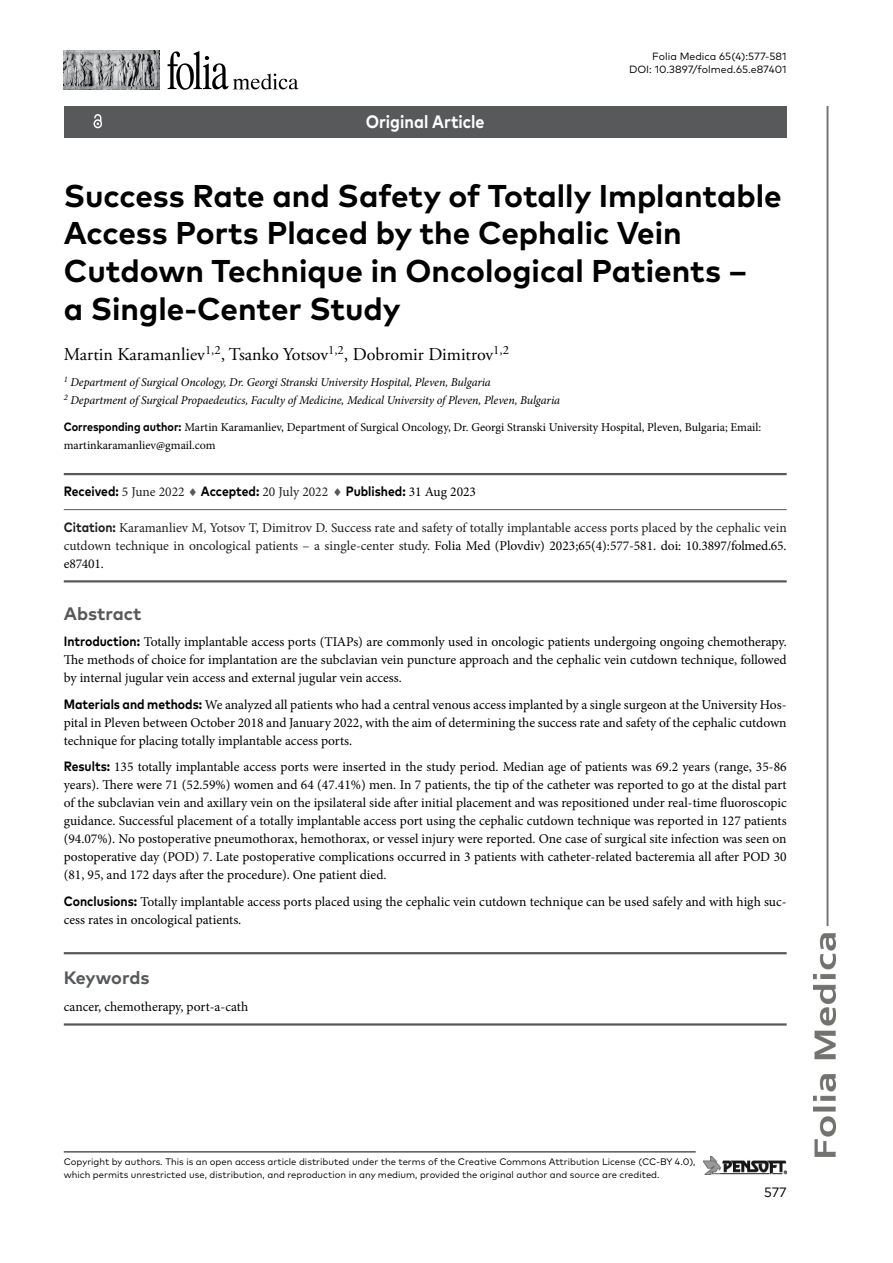
<style>
.page{position:relative;width:893px;height:1263px;background:#fff}
.page>*{position:absolute;margin:0;border:0;box-sizing:border-box;transform-origin:0 0}
.t1{font:700 31.5px/37.8px "FF Mark Pro";color:#000}
.t2{font:18px "Adobe Garamond Pro";color:#000}
.t3{font:700 18px "FF Mark Pro";color:#58595b}
.t4{font:700 18px "FF Mark Pro";color:#fff;scale:.9 1}
.t5{font:13.5px/18px "Minion Pro";color:#000;text-align:justify}
.t6{font:13.5px/18px "Minion Pro";letter-spacing:-.01em;color:#1f1f1f;text-align:justify}
.t7{font:700 13.5px "FF Mark Pro";color:#000;scale:.9 1}
.t8{font:13.5px "FF Mark Pro";color:#000}
.t9{font:italic 12px/18px "Minion Pro";letter-spacing:-.01em;color:#000}
.t10{font:12px/18px "Minion Pro";color:#000}
.t11{font:10.5px/12.6px "FF Mark Pro";color:#000;text-align:right}
.t12{font:9.45px/12.6px "FF Mark Pro";color:#000}
.s1{font-family:"FF Mark Pro";font-weight:700}
.s2{font-family:"Minion Pro";font-weight:400;color:#1f1f1f}
.s3{color:#58595b}
.s4{font-family:"Minion Pro";font-weight:400}
.s5{color:#000}
.s6{font-style:italic}
</style>
<div class="page">
<img style="left:813px;top:106px;width:22px;height:1051px">
<img style="left:64px;top:51px;width:96px;height:38px">
<svg style="left:168px;top:51px;width:130px;height:39px"></svg>
<hr style="left:64px;top:1151px;width:632px;height:1px;background:#000">
<img style="left:703px;top:1157px;width:84px;height:17px">
<div style="left:64px;top:106px;width:723px;height:32px;background:#58595b"></div>
<svg style="left:94px;top:114px;width:8px;height:14px"></svg>
<hr style="left:64px;top:473px;width:723px;height:2px;background:#58595b">
<hr style="left:64px;top:509px;width:723px;height:1px;background:#58595b">
<hr style="left:64px;top:580px;width:723px;height:2px;background:#58595b">
<hr style="left:64px;top:952px;width:723px;height:2px;background:#58595b">
<hr style="left:64px;top:1023px;width:723px;height:2px;background:#58595b">
<h2 class="t4" style="left:366px;top:108px;width:134px">Original Article</h2>
<p class="t11" style="left:629px;top:49px;width:159px">Folia Medica 65(4):577-581<br>DOI: 10.3897/folmed.65.e87401</p>
<h1 class="t1" style="left:64px;top:174px;width:719px">Success Rate and Safety of Totally Implantable Access Ports Placed by the Cephalic Vein Cutdown Technique in Oncological Patients –<br>a Single-Center Study</h1>
<h2 class="t2" style="left:64px;top:343px;width:447px">Martin Karamanliev<sup>1,2</sup>, Tsanko Yotsov<sup>1,2</sup>, Dobromir Dimitrov<sup>1,2</sup></h2>
<p class="t9" style="left:64px;top:373px;width:498px"><sup>1</sup> Department of Surgical Oncology, Dr. Georgi Stranski University Hospital, Pleven, Bulgaria<br><sup>2</sup> Department of Surgical Propaedeutics, Faculty of Medicine, Medical University of Pleven, Pleven, Bulgaria</p>
<p class="t10" style="left:64px;top:418px;width:699px"><span class="s1">Corresponding author:</span> Martin Karamanliev, Department of Surgical Oncology, Dr. Georgi Stranski University Hospital, Pleven, Bulgaria; Email: martinkaramanliev@gmail.com</p>
<p class="t7" style="left:64px;top:481px;width:460px">Received: <span class="s2">5 June 2022</span> <span class="s3">♦</span> Accepted: <span class="s2">20 July 2022</span> <span class="s3">♦</span> Published: <span class="s4">31 Aug 2023</span></p>
<p class="t6" style="left:64px;top:518px;width:724px"><span class="s1">Citation:</span> Karamanliev M, Yotsov T, Dimitrov D. Success rate and safety of totally implantable access ports placed by the cephalic vein cutdown technique in oncological patients – a single-center study. <span class="s5">Folia Med (Plovdiv) 2023;65(4):577-581. doi: 10.3897/folmed.65. e87401.</span></p>
<h2 class="t3" style="left:64px;top:599px;width:79px">Abstract</h2>
<p class="t5" style="left:64px;top:633px;width:724px"><span class="s1">Introduction:</span> Totally implantable access ports (TIAPs) are commonly used in oncologic patients undergoing ongoing chemotherapy.<br>The methods of choice for implantation are the subclavian vein puncture approach and the cephalic vein cutdown technique, followed by internal jugular vein access and external jugular vein access.</p>
<p class="t5" style="left:64px;top:695px;width:724px"><span class="s1">Materials and methods:</span> We analyzed all patients who had a central venous access implanted by a single surgeon at the University Hos&shy;pital in Pleven between October 2018 and January 2022, with the aim of determining the success rate and safety of the cephalic cutdown technique for placing totally implantable access ports.</p>
<p class="t5" style="left:64px;top:758px;width:724px"><span class="s1">Results:</span> 135 totally implantable access ports were inserted in the study period. Median age of patients was 69.2 years (range, 35-86 years). There were 71 (52.59%) women and 64 (47.41%) men. In 7 patients, the tip of the catheter was reported to go at the distal part of the subclavian vein and axillary vein on the ipsilateral side after initial placement and was repositioned under real-time fluoroscopic guidance. Successful placement of a totally implantable access port using the cephalic cutdown technique was reported in 127 patients (94.07%). No postoperative pneumothorax, hemothorax, or vessel injury were reported. One case of surgical site infection was seen on postoperative day (POD) 7. Late postoperative complications occurred in 3 patients with catheter-related bacteremia all after POD 30 (81, 95, and 172 days after the procedure). One patient died.</p>
<p class="t5" style="left:64px;top:892px;width:724px"><span class="s1">Conclusions:</span> Totally implantable access ports placed using the cephalic vein cutdown technique can be used safely and with high suc&shy;cess rates in oncological patients.</p>
<h2 class="t3" style="left:64px;top:964px;width:87px">Keywords</h2>
<p class="t5" style="left:64px;top:997px;width:186px">cancer, chemotherapy, port-a-cath</p>
<p class="t12" style="left:64px;top:1154px;width:633px">Copyright by authors<span class="s6">.</span> This is an open access article distributed under the terms of the Creative Commons Attribution License (CC-BY 4.0), which permits unrestricted use, distribution, and reproduction in any medium, provided the original author and source are credited.</p>
<p class="t8" style="left:764px;top:1182px;width:24px">577</p>
</div>
